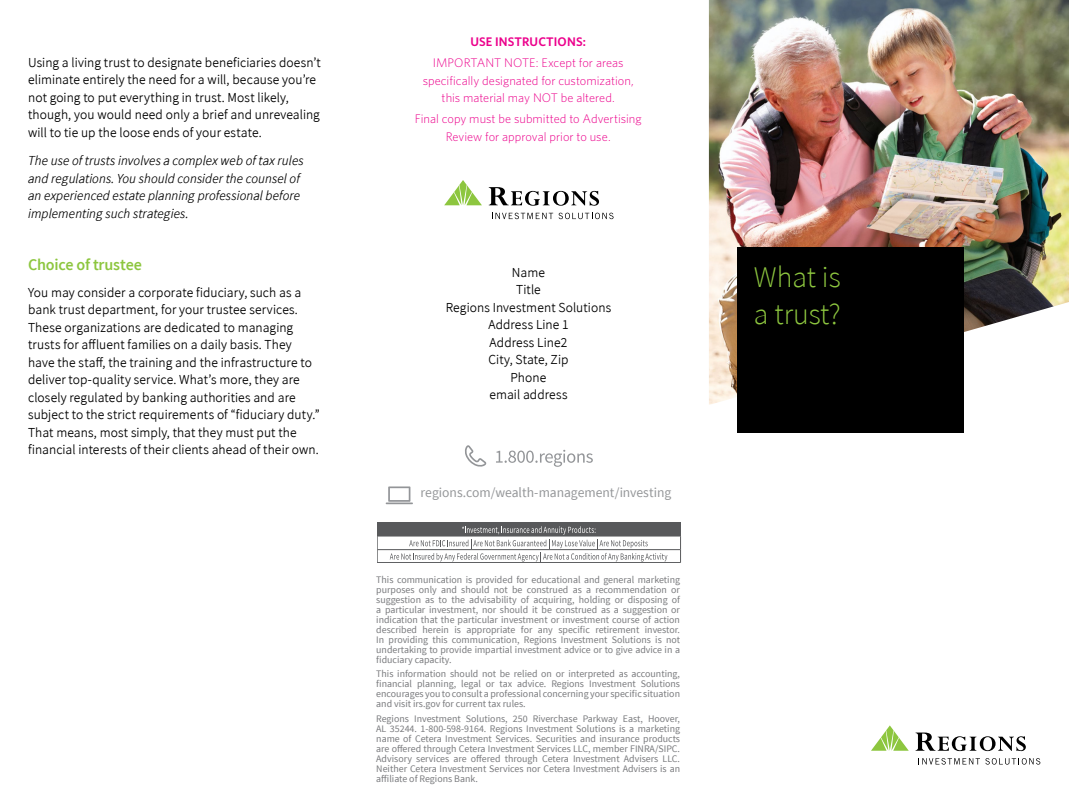
<style>
.page{position:relative;width:1069px;height:810px;background:#fff}
.page>*{position:absolute;margin:0;border:0;box-sizing:border-box;transform-origin:0 0}
.Regions_Title{font:100 30px/37.5px "Regions Sans";color:#8dc63f}
.Regions_Green_subhea{font:600 16.25px "Regions Sans";letter-spacing:-.015em;color:#8dc63f}
.Regions_Body_Copy{font:300 13.75px/17.5px "Regions Sans";color:#000}
.Regions_Body_Copy-2{font:italic 300 13.75px/17.5px "Regions Sans";color:#000}
.t1{font:13.75px "Regions Sans";letter-spacing:-.005em;color:#959799}
.t2{font:300 12.5px/17.5px "Whitney";color:#ec008c;text-align:center}
.t3{font:600 12.5px "Whitney";letter-spacing:.01em;color:#ec008c}
.t4{font:10px/10px "Regions Sans";color:#797a7d;text-align:justify}
</style>
<div class="page">
<svg style="left:871px;top:725px;width:38px;height:26px"></svg>
<svg style="left:915px;top:733px;width:111px;height:18px"></svg>
<svg style="left:918px;top:758px;width:122px;height:7px"></svg>
<img style="left:709px;top:0;width:360px;height:405px">
<div style="left:737px;top:248px;width:226px;height:185px;background:#000"></div>
<svg style="left:444px;top:180px;width:38px;height:25px"></svg>
<svg style="left:489px;top:187px;width:110px;height:19px"></svg>
<svg style="left:492px;top:213px;width:121px;height:6px"></svg>
<div style="left:377px;top:523px;width:303px;height:13px;background:#58595b"></div>
<hr style="left:377px;top:549px;width:303px;height:1px;background:#58595b">
<hr style="left:377px;top:562px;width:304px;height:1px;background:#58595b">
<svg style="left:377px;top:537px;width:1px;height:25px"></svg>
<svg style="left:680px;top:523px;width:1px;height:39px"></svg>
<hr style="left:377px;top:536px;width:304px;height:1px;background:#58595b">
<svg style="left:390px;top:526px;width:277px;height:36px"></svg>
<svg style="left:465px;top:445px;width:21px;height:22px"></svg>
<svg style="left:496px;top:450px;width:97px;height:17px"></svg>
<svg style="left:386px;top:486px;width:27px;height:18px"></svg>
<p class="Regions_Body_Copy" style="left:28px;top:53px;width:294px">Using a living trust to designate beneficiaries doesn’t eliminate entirely the need for a will, because you’re not going to put everything in trust. Most likely, though, you would need only a brief and unrevealing will to tie up the loose ends of your estate.</p>
<p class="Regions_Body_Copy-2" style="left:28px;top:152px;width:277px">The use of trusts involves a complex web of tax rules and regulations. You should consider the counsel of an experienced estate planning professional before implementing such strategies.</p>
<p class="Regions_Green_subhea" style="left:28px;top:254px;width:115px">Choice of trustee</p>
<p class="Regions_Body_Copy" style="left:28px;top:284px;width:293px">You may consider a corporate fiduciary, such as a bank trust department, for your trustee services.<br>These organizations are dedicated to managing trusts for affluent families on a daily basis. They have the staff, the training and the infrastructure to deliver top-quality service. What’s more, they are closely regulated by banking authorities and are subject to the strict requirements of “fiduciary duty.” That means, most simply, that they must put the financial interests of their clients ahead of their own.</p>
<p class="t3" style="left:470px;top:34px;width:117px">USE INSTRUCTIONS:</p>
<p class="t2" style="left:423px;top:54px;width:212px">IMPORTANT NOTE: Except for areas specifically designated for customization, this material may NOT be altered.</p>
<p class="t2" style="left:415px;top:110px;width:228px">Final copy must be submitted to Advertising<br>Review for approval prior to use.</p>
<h3 class="Regions_Body_Copy" style="left:446px;top:263px;width:167px;text-align:center">Name<br>Title<br>Regions Investment Solutions<br>Address Line 1<br>Address Line2<br>City, State, Zip<br>Phone<br>email address</h3>
<h3 class="t1" style="left:421px;top:484px;width:252px">regions.com/wealth-management/investing</h3>
<p class="t4" style="left:376px;top:574px;width:305px">This communication is provided for educational and general marketing purposes only and should not be construed as a recommendation or suggestion as to the advisability of acquiring, holding or disposing of a particular investment, nor should it be construed as a suggestion or indication that the particular investment or investment course of action described herein is appropriate for any specific retirement investor.<br>In providing this communication, Regions Investment Solutions is not undertaking to provide impartial investment advice or to give advice in a fiduciary capacity.</p>
<p class="t4" style="left:376px;top:669px;width:305px">This information should not be relied on or interpreted as accounting, financial planning, legal or tax advice. Regions Investment Solutions encourages you to consult a professional concerning your specific situation and visit irs.gov for current tax rules.</p>
<p class="t4" style="left:376px;top:713px;width:305px">Regions Investment Solutions, 250 Riverchase Parkway East, Hoover, AL 35244. 1-800-598-9164. Regions Investment Solutions is a marketing name of Cetera Investment Services. Securities and insurance products are offered through Cetera Investment Services LLC, member FINRA/SIPC.<br>Advisory services are offered through Cetera Investment Advisers LLC.<br>Neither Cetera Investment Services nor Cetera Investment Advisers is an affiliate of Regions Bank.</p>
<p class="Regions_Title" style="left:754px;top:258px;width:88px">What is a trust?</p>
</div>
